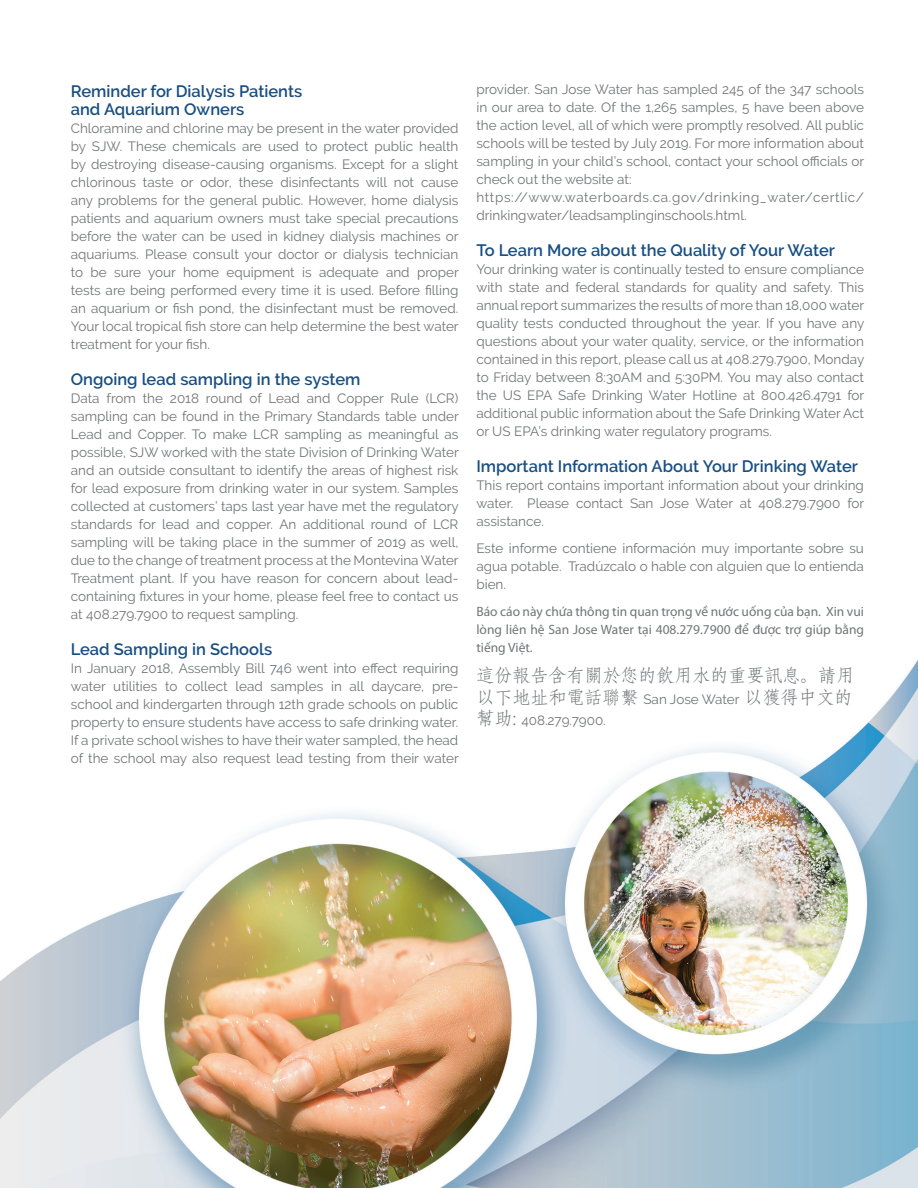
<style>
.page{position:relative;width:918px;height:1188px;background:#fff}
.page>*{position:absolute;margin:0;border:0;box-sizing:border-box;transform-origin:0 0}
.t1{font:18px/21.6px "Adobe Fangsong Std";color:#727477}
.t2{font:600 16.5px "Raleway";color:#184e82}
.t3{font:13.5px/18px "Raleway";color:#727477;text-align:justify}
.t4{font:13.5px/18px "Myriad Pro";color:#727477;text-align:justify}
.t5{font:13.5px/18px "Raleway";letter-spacing:.02em;color:#727477}
.s1{font-family:"Raleway";font-size:13.5px}
.s2{font-family:"Adobe Fangsong Std";font-size:18px}
</style>
<div class="page">
<img style="left:0;top:660px;width:918px;height:528px">
<p class="t2" style="left:71px;top:81px;width:233px">Reminder for Dialysis Patients</p>
<p class="t2" style="left:71px;top:99px;width:175px">and Aquarium Owners</p>
<p class="t3" style="left:71px;top:119px;width:389px">Chloramine and chlorine may be present in the water provided by SJW. These chemicals are used to protect public health by destroying disease-causing organisms. Except for a slight chlorinous taste or odor, these disinfectants will not cause any problems for the general public. However, home dialysis patients and aquarium owners must take special precautions before the water can be used in kidney dialysis machines or aquariums. Please consult your doctor or dialysis technician to be sure your home equipment is adequate and proper tests are being performed every time it is used. Before filling an aquarium or fish pond, the disinfectant must be removed.<br>Your local tropical fish store can help determine the best water treatment for your fish.</p>
<p class="t2" style="left:71px;top:369px;width:291px">Ongoing lead sampling in the system</p>
<p class="t3" style="left:71px;top:389px;width:389px">Data from the 2018 round of Lead and Copper Rule (LCR) sampling can be found in the Primary Standards table under Lead and Copper. To make LCR sampling as meaningful as possible, SJW worked with the state Division of Drinking Water and an outside consultant to identify the areas of highest risk for lead exposure from drinking water in our system. Samples collected at customers’ taps last year have met the regulatory standards for lead and copper. An additional round of LCR sampling will be taking place in the summer of 2019 as well, due to the change of treatment process at the Montevina Water Treatment plant. If you have reason for concern about lead&shy;containing fixtures in your home, please feel free to contact us at 408.279.7900 to request sampling.</p>
<p class="t2" style="left:71px;top:639px;width:203px">Lead Sampling in Schools</p>
<p class="t3" style="left:71px;top:659px;width:389px">In January 2018, Assembly Bill 746 went into effect requiring water utilities to collect lead samples in all daycare, pre&shy;school and kindergarten through 12th grade schools on public property to ensure students have access to safe drinking water.<br>If a private school wishes to have their water sampled, the head of the school may also request lead testing from their water</p>
<p class="t3" style="left:476px;top:80px;width:389px">provider. San Jose Water has sampled 245 of the 347 schools in our area to date. Of the 1,265 samples, 5 have been above the action level, all of which were promptly resolved. All public schools will be tested by July 2019. For more information about sampling in your child’s school, contact your school officials or check out the website at:</p>
<p class="t5" style="left:476px;top:188px;width:389px">https://www.waterboards.ca.gov/drinking_water/certlic/ drinkingwater/leadsamplinginschools.html.</p>
<p class="t2" style="left:476px;top:240px;width:360px">To Learn More about the Quality of Your Water</p>
<p class="t3" style="left:476px;top:260px;width:389px">Your drinking water is continually tested to ensure compliance with state and federal standards for quality and safety. This annual report summarizes the results of more than 18,000 water quality tests conducted throughout the year. If you have any questions about your water quality, service, or the information contained in this report, please call us at 408.279.7900, Monday to Friday between 8:30AM and 5:30PM. You may also contact the US EPA Safe Drinking Water Hotline at 800.426.4791 for additional public information about the Safe Drinking Water Act or US EPA’s drinking water regulatory programs.</p>
<p class="t2" style="left:476px;top:456px;width:383px">Important Information About Your Drinking Water</p>
<p class="t3" style="left:476px;top:476px;width:389px">This report contains important information about your drinking water. Please contact San Jose Water at 408.279.7900 for assistance.</p>
<p class="t3" style="left:476px;top:539px;width:389px">Este informe contiene información muy importante sobre su agua potable. Tradúzcalo o hable con alguien que lo entienda bien.</p>
<p class="t4" style="left:476px;top:602px;width:389px">Báo cáo này chứa thông tin quan trọng về nước uống của bạn. Xin vui lòng liên hệ San Jose Water tại 408.279.7900 để được trợ giúp bằng tiếng Việt.</p>
<p class="t1" style="left:476px;top:665px;width:379px">這份報告含有關於您的飲用水的重要訊息。請用以下地址和電話聯繫 <span class="s1">San Jose Water</span> 以獲得中文的</p>
<p class="t3" style="left:476px;top:712px;width:131px"><span class="s2">幫助:</span> 408.279.7900.</p>
</div>
